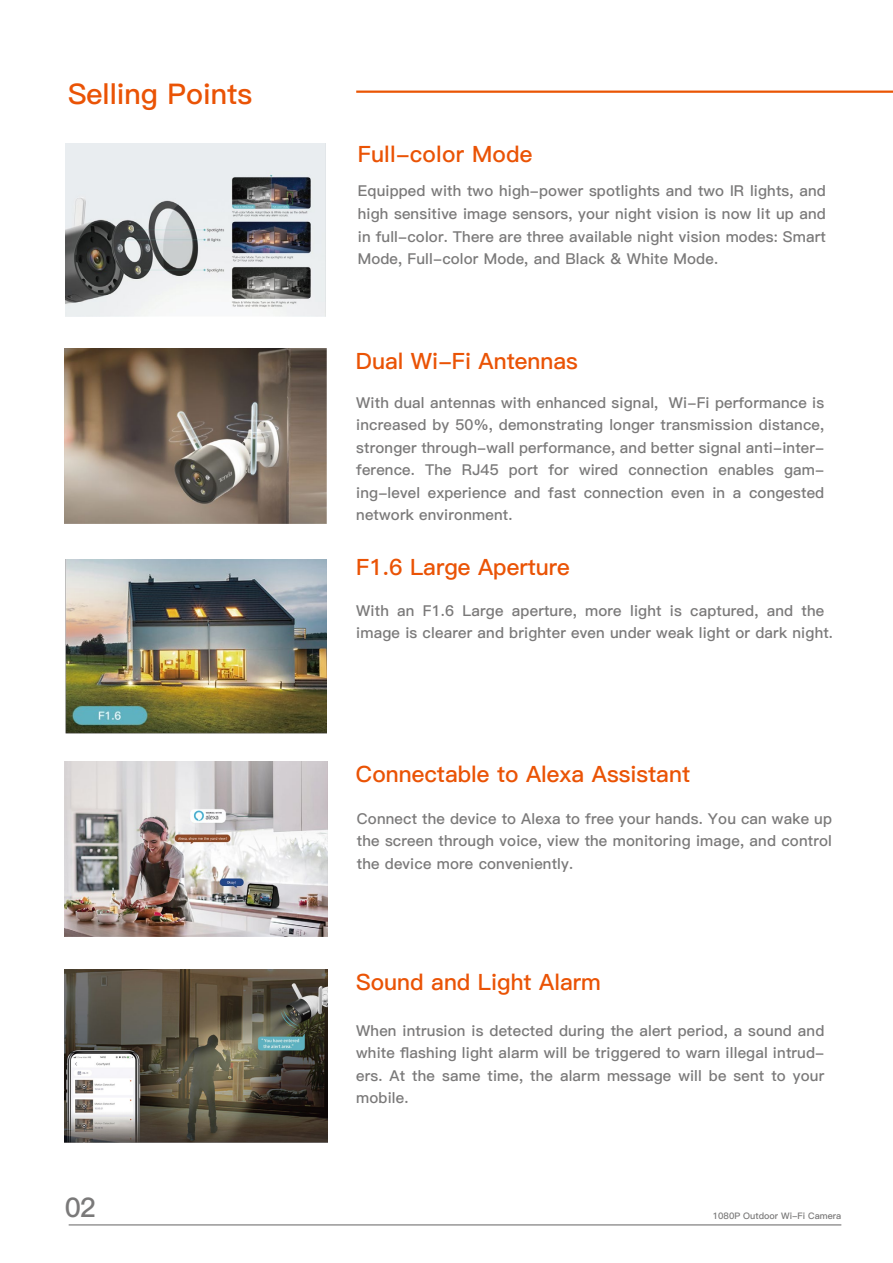
<style>
.page{position:relative;width:893px;height:1263px;background:#fff}
.page>*{position:absolute;margin:0;border:0;box-sizing:border-box;transform-origin:0 0}
.t1{font:28.5px "Ping Fang SC Bold";color:#ea5305}
.t2{font:27px "Ping Fang SC Bold";color:#7a7979}
.t3{font:22.5px "Ping Fang SC Bold";color:#ea5305}
.t4{font:15px/22.5px "Ping Fang SC Bold";letter-spacing:.01em;color:#7a7979;text-align:justify}
.t5{font:9px "Ping Fang SC Bold";color:#7a7979}
</style>
<div class="page">
<hr style="left:69px;top:1224px;width:772px;height:1px;background:#646363">
<hr style="left:356px;top:91px;width:537px;height:2px;background:#ea5504">
<img style="left:66px;top:143px;width:260px;height:174px">
<img style="left:65px;top:349px;width:262px;height:174px">
<img style="left:65px;top:560px;width:262px;height:174px">
<img style="left:64px;top:762px;width:263px;height:174px">
<img style="left:64px;top:969px;width:263px;height:174px">
<h1 class="t1" style="left:68px;top:77px;width:186px">Selling Points</h1>
<h2 class="t2" style="left:65px;top:1191px;width:33px">02</h2>
<h3 class="t3" style="left:358px;top:140px;width:176px">Full-color Mode</h3>
<p class="t4" style="left:358px;top:180px;width:470px">Equipped with two high-power spotlights and two IR lights, and high sensitive image sensors, your night vision is now lit up and in full-color. There are three available night vision modes: Smart Mode, Full-color Mode, and Black &amp; White Mode.</p>
<h3 class="t3" style="left:356px;top:347px;width:224px">Dual Wi-Fi Antennas</h3>
<p class="t4" style="left:356px;top:392px;width:470px">With dual antennas with enhanced signal, Wi-Fi performance is increased by 50%, demonstrating longer transmission distance, stronger through-wall performance, and better signal anti-inter&shy;ference. The RJ45 port for wired connection enables gam&shy;ing-level experience and fast connection even in a congested network environment.</p>
<h3 class="t3" style="left:356px;top:553px;width:215px">F1.6 Large Aperture</h3>
<p class="t4" style="left:356px;top:600px;width:478px">With an F1.6 Large aperture, more light is captured, and the image is clearer and brighter even under weak light or dark night.</p>
<h3 class="t3" style="left:356px;top:761px;width:336px">Connectable to Alexa Assistant</h3>
<p class="t4" style="left:357px;top:808px;width:477px">Connect the device to Alexa to free your hands. You can wake up the screen through voice, view the monitoring image, and control the device more conveniently.</p>
<h3 class="t3" style="left:356px;top:968px;width:246px">Sound and Light Alarm</h3>
<p class="t4" style="left:356px;top:1020px;width:470px">When intrusion is detected during the alert period, a sound and white flashing light alarm will be triggered to warn illegal intrud&shy;ers. At the same time, the alarm message will be sent to your mobile.</p>
<p class="t5" style="left:713px;top:1211px;width:130px">1080P Outdoor Wi-Fi Camera</p>
</div>
